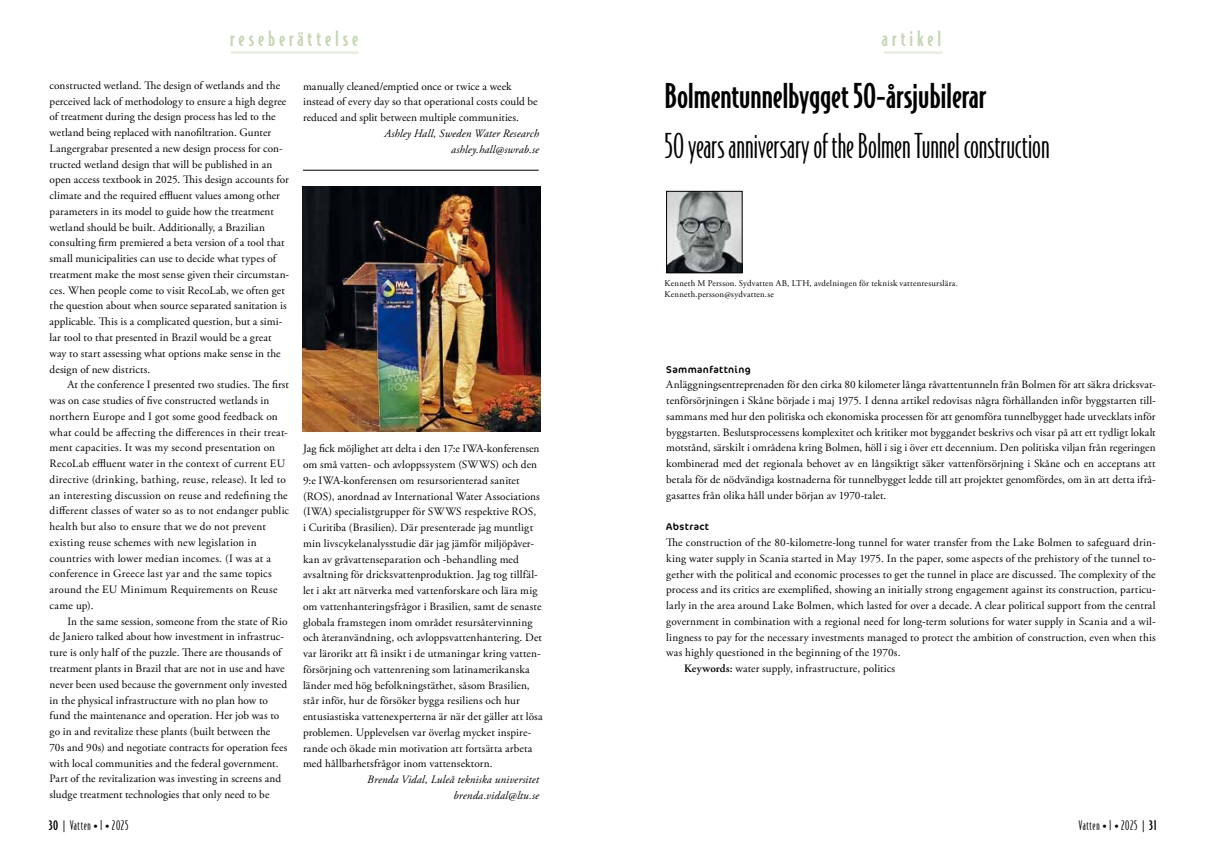
<style>
.page{position:relative;width:1205px;height:851px;background:#fff}
.page>*{position:absolute;margin:0;border:0;box-sizing:border-box;transform-origin:0 0}
.t1{font:300 32.5px "Bodega Sans";letter-spacing:-.005em;color:#000}
.t2{font:500 32.5px "Bodega Sans";letter-spacing:-.005em;color:#000}
.t3{font:500 20px "Bodega Sans";letter-spacing:.195em;color:#c2d6b0}
.t4{font:300 12.5px "Bodega Sans";letter-spacing:.05em;color:#000}
.t5{font:11.25px/15.8px "Adobe Garamond Pro";letter-spacing:.01em;color:#000}
.t6{font:italic 11.25px/15.8px "Adobe Garamond Pro";letter-spacing:.01em;color:#000;text-align:right}
.t7{font:10px "Cocon Pro";letter-spacing:.045em;color:#000}
.t8{font:8.75px/11.2px "Adobe Garamond Pro";letter-spacing:.025em;color:#000}
.s1{font-weight:500}
.s2{font-family:"Adobe Garamond Pro";font-weight:400;font-size:11.25px}
.s3{font-weight:600}
</style>
<div class="page">
<hr style="left:884px;top:51px;width:58px;height:3px;background:#e7efdf">
<hr style="left:231px;top:51px;width:127px;height:3px;background:#e7efdf">
<img style="left:668px;top:193px;width:72px;height:78px">
<div style="left:666px;top:191px;width:76px;height:82px;border:1px solid #000"></div>
<img style="left:303px;top:186px;width:237px;height:246px">
<hr style="left:303px;top:170px;width:236px;height:1px;background:#000">
<h2 class="t3" style="left:230px;top:27px;width:130px">reseberättelse</h2>
<p class="t5" style="left:50px;top:78px;width:241px">constructed wetland. The design of wetlands and the perceived lack of methodology to ensure a high degree of treatment during the design process has led to the wetland being replaced with nanofiltration. Gunter Langergrabar presented a new design process for con&shy;tructed wetland design that will be published in an open access textbook in 2025. This design accounts for climate and the required effluent values among other parameters in its model to guide how the treatment wetland should be built. Additionally, a Brazilian consulting firm premiered a beta version of a tool that small municipalities can use to decide what types of treatment make the most sense given their circumstan&shy;ces. When people come to visit RecoLab, we often get the question about when source separated sanitation is applicable. This is a complicated question, but a simi&shy;lar tool to that presented in Brazil would be a great way to start assessing what options make sense in the design of new districts.</p>
<p class="t5" style="left:50px;top:377px;width:241px;text-indent:18px">At the conference I presented two studies. The first was on case studies of five constructed wetlands in northern Europe and I got some good feedback on what could be affecting the differences in their treat&shy;ment capacities. It was my second presentation on RecoLab effluent water in the context of current EU directive (drinking, bathing, reuse, release). It led to an interesting discussion on reuse and redefining the different classes of water so as to not endanger public health but also to ensure that we do not prevent existing reuse schemes with new legislation in countries with lower median incomes. (I was at a conference in Greece last yar and the same topics around the EU Minimum Requirements on Reuse came up).</p>
<p class="t5" style="left:50px;top:613px;width:239px;text-indent:18px">In the same session, someone from the state of Rio de Janiero talked about how investment in infrastruc&shy;ture is only half of the puzzle. There are thousands of treatment plants in Brazil that are not in use and have never been used because the government only invested in the physical infrastructure with no plan how to fund the maintenance and operation. Her job was to go in and revitalize these plants (built between the 70s and 90s) and negotiate contracts for operation fees with local communities and the federal government.<br>Part of the revitalization was investing in screens and sludge treatment technologies that only need to be</p>
<p class="t4" style="left:49px;top:818px;width:81px"><span class="s1">30</span> | Vatten <span class="s2">•</span> 1 <span class="s2">•</span> 2025</p>
<p class="t5" style="left:303px;top:79px;width:236px">manually cleaned/emptied once or twice a week instead of every day so that operational costs could be reduced and split between multiple communities.</p>
<p class="t6" style="left:384px;top:126px;width:156px">Ashley Hall, Sweden Water Research ashley.hall@swrab.se</p>
<p class="t5" style="left:303px;top:441px;width:241px">Jag fick möjlighet att delta i den 17:e IWA-konferensen om små vatten- och avloppssystem (SWWS) och den 9:e IWA-konferensen om resursorienterad sanitet (ROS), anordnad av International Water Associations (IWA) specialistgrupper för SWWS respektive ROS,<br>i Curitiba (Brasilien). Där presenterade jag muntligt min livscykelanalysstudie där jag jämför miljöpåver&shy;kan av gråvattenseparation och -behandling med avsaltning för dricksvattenproduktion. Jag tog tillfäl&shy;let i akt att nätverka med vattenforskare och lära mig om vattenhanteringsfrågor i Brasilien, samt de senaste globala framstegen inom området resursåtervinning och återanvändning, och avloppsvattenhantering. Det var lärorikt att få insikt i de utmaningar kring vatten&shy;försörjning och vattenrening som latinamerikanska länder med hög befolkningstäthet, såsom Brasilien, står inför, hur de försöker bygga resiliens och hur entusiastiska vattenexperterna är när det gäller att lösa problemen. Upplevelsen var överlag mycket inspire&shy;rande och ökade min motivation att fortsätta arbeta med hållbarhetsfrågor inom vattensektorn.</p>
<p class="t6" style="left:367px;top:772px;width:173px">Brenda Vidal, Luleå tekniska universitet brenda.vidal@ltu.se</p>
<h2 class="t3" style="left:882px;top:27px;width:61px">artikel</h2>
<h1 class="t2" style="left:664px;top:77px;width:323px">Bolmentunnelbygget 50-årsjubilerar</h1>
<h1 class="t1" style="left:664px;top:126px;width:387px">50 years anniversary of the Bolmen Tunnel construction</h1>
<p class="t8" style="left:664px;top:277px;width:295px">Kenneth M Persson. Sydvatten AB, LTH, avdelningen för teknisk vattenresurslära.<br>Kenneth.persson@sydvatten.se</p>
<p class="t7" style="left:666px;top:362px;width:86px">Sammanfattning</p>
<p class="t5" style="left:666px;top:377px;width:491px;text-align:justify">Anläggningsentreprenaden för den cirka 80 kilometer långa råvattentunneln från Bolmen för att säkra dricksvat&shy;tenförsörjningen i Skåne började i maj 1975. I denna artikel redovisas några förhållanden inför byggstarten till&shy;sammans med hur den politiska och ekonomiska processen för att genomföra tunnelbygget hade utvecklats inför byggstarten. Beslutsprocessens komplexitet och kritiker mot byggandet beskrivs och visar på att ett tydligt lokalt motstånd, särskilt i områdena kring Bolmen, höll i sig i över ett decennium. Den politiska viljan från regeringen kombinerad med det regionala behovet av en långsiktigt säker vattenförsörjning i Skåne och en acceptans att betala för de nödvändiga kostnaderna för tunnelbygget ledde till att projektet genomfördes, om än att detta ifrå&shy;gasattes från olika håll under början av 1970-talet.</p>
<p class="t7" style="left:666px;top:520px;width:44px">Abstract</p>
<p class="t5" style="left:666px;top:535px;width:491px">The construction of the 80-kilometre-long tunnel for water transfer from the Lake Bolmen to safeguard drin-</p>
<p class="t5" style="left:666px;top:550px;width:491px">king water supply in Scania started in May 1975. In the paper, some aspects of the prehistory of the tunnel to-</p>
<p class="t5" style="left:666px;top:566px;width:491px">gether with the political and economic processes to get the tunnel in place are discussed. The complexity of the</p>
<p class="t5" style="left:666px;top:582px;width:491px">process and its critics are exemplified, showing an initially strong engagement against its construction, particu-</p>
<p class="t5" style="left:666px;top:598px;width:491px">larly in the area around Lake Bolmen, which lasted for over a decade. A clear political support from the central</p>
<p class="t5" style="left:666px;top:613px;width:491px">government in combination with a regional need for long-term solutions for water supply in Scania and a wil-</p>
<p class="t5" style="left:666px;top:629px;width:491px">lingness to pay for the necessary investments managed to protect the ambition of construction, even when this</p>
<p class="t5" style="left:666px;top:645px;width:236px">was highly questioned in the beginning of the 1970s.</p>
<p class="t5" style="left:684px;top:661px;width:213px"><span class="s3">Keywords:</span> water supply, infrastructure, politics</p>
<p class="t4" style="left:1079px;top:818px;width:79px">Vatten <span class="s2">•</span> 1 <span class="s2">•</span> 2025 | <span class="s1">31</span></p>
</div>
